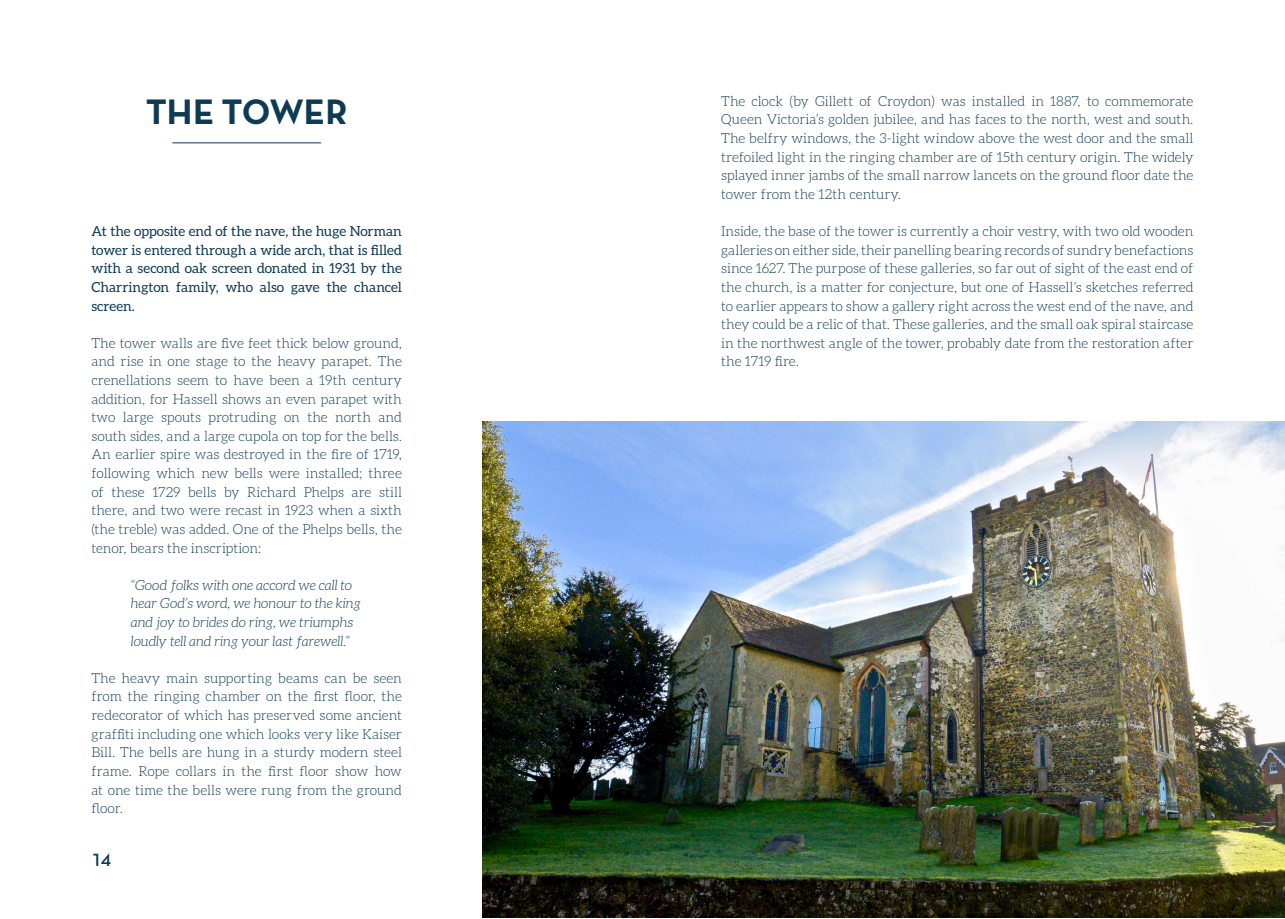
<style>
.page{position:relative;width:1285px;height:919px;background:#fff}
.page>*{position:absolute;margin:0;border:0;box-sizing:border-box;transform-origin:0 0}
.Body_1{font:36px "Neutra Text TF Bold Alt";letter-spacing:-.005em;color:#0e3a54}
.t1{font:18px "Neutra Text TF Demi Alt";color:#073a54}
.Body_1-2{font:300 13.8px/18.6px "Aleo";letter-spacing:-.01em;color:#0e3a54;text-align:justify}
.Body_1-3{font:13.8px/18.6px "Aleo";letter-spacing:.005em;color:#0e3a54;text-align:justify}
.Body_1-4{font:italic 300 13.8px/18.6px "Aleo";letter-spacing:-.005em;color:#0e3a54}
</style>
<div class="page">
<hr style="left:172px;top:143px;width:149px;height:1px;background:#0e3a54">
<img style="left:483px;top:421px;width:801px;height:496px">
<p class="Body_1" style="left:146px;top:90px;width:203px">THE TOWER</p>
<p class="Body_1-2" style="left:721px;top:92px;width:473px">The clock (by Gillett of Croydon) was installed in 1887, to commemorate Queen Victoria’s golden jubilee, and has faces to the north, west and south.<br>The belfry windows, the 3-light window above the west door and the small trefoiled light in the ringing chamber are of 15th century origin. The widely splayed inner jambs of the small narrow lancets on the ground floor date the tower from the 12th century.</p>
<p class="Body_1-2" style="left:721px;top:222px;width:474px">Inside, the base of the tower is currently a choir vestry, with two old wooden galleries on either side, their panelling bearing records of sundry benefactions since 1627. The purpose of these galleries, so far out of sight of the east end of the church, is a matter for conjecture, but one of Hassell’s sketches referred to earlier appears to show a gallery right across the west end of the nave, and they could be a relic of that. These galleries, and the small oak spiral staircase in the northwest angle of the tower, probably date from the restoration after the 1719 fire.</p>
<p class="Body_1-3" style="left:91px;top:222px;width:312px">At the opposite end of the nave, the huge Norman tower is entered through a wide arch, that is filled with a second oak screen donated in 1931 by the Charrington family, who also gave the chancel screen.</p>
<p class="Body_1-2" style="left:91px;top:333px;width:312px">The tower walls are five feet thick below ground, and rise in one stage to the heavy parapet. The crenellations seem to have been a 19th century addition, for Hassell shows an even parapet with two large spouts protruding on the north and south sides, and a large cupola on top for the bells.<br>An earlier spire was destroyed in the fire of 1719, following which new bells were installed; three of these 1729 bells by Richard Phelps are still there, and two were recast in 1923 when a sixth (the treble) was added. One of the Phelps bells, the tenor, bears the inscription:</p>
<p class="Body_1-4" style="left:131px;top:575px;width:231px">“Good folks with one accord we call to hear God’s word, we honour to the king and joy to brides do ring, we triumphs loudly tell and ring your last farewell.”</p>
<p class="Body_1-2" style="left:91px;top:668px;width:312px">The heavy main supporting beams can be seen from the ringing chamber on the first floor, the redecorator of which has preserved some ancient graffiti including one which looks very like Kaiser Bill. The bells are hung in a sturdy modern steel frame. Rope collars in the first floor show how at one time the bells were rung from the ground floor.</p>
<h2 class="t1" style="left:91px;top:848px;width:21px">14</h2>
</div>
